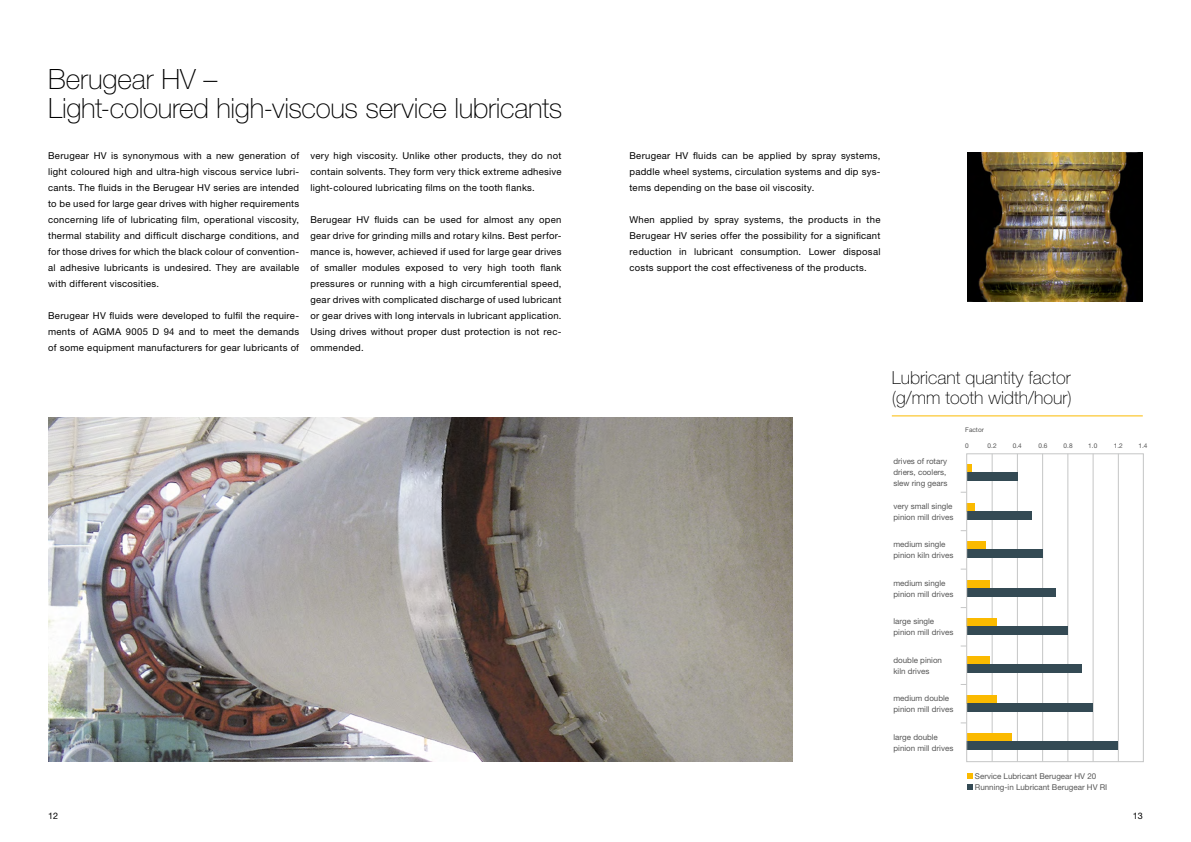
<style>
.page{position:relative;width:1191px;height:842px;background:#fff}
.page>*{position:absolute;margin:0;border:0;box-sizing:border-box;transform-origin:0 0}
.t1{font:100 28px/30px "Helvetica Neue LT Std";letter-spacing:-.01em;color:#000}
.t2{font:100 18px/20px "Helvetica Neue LT Std";color:#000}
.t3{font:9.5px/16px "Helvetica Neue LT Std";letter-spacing:.025em;color:#000;text-align:justify}
.t4{font:9px "Helvetica Neue LT Std";color:#000}
.t5{font:8px/11px "Helvetica Neue LT Std";color:#565656}
.t6{font:6.5px "Helvetica Neue LT Std";color:#565656}
</style>
<div class="page">
<svg style="left:967px;top:774px;width:5px;height:5px"></svg>
<svg style="left:967px;top:785px;width:5px;height:5px"></svg>
<hr style="left:1017px;top:454px;width:1px;height:308px;background:#c5c6c6">
<hr style="left:1042px;top:454px;width:1px;height:308px;background:#c5c6c6">
<hr style="left:992px;top:454px;width:1px;height:308px;background:#c5c6c6">
<hr style="left:1118px;top:454px;width:1px;height:308px;background:#c5c6c6">
<hr style="left:1067px;top:454px;width:1px;height:308px;background:#c5c6c6">
<hr style="left:1092px;top:454px;width:1px;height:308px;background:#c5c6c6">
<svg style="left:968px;top:464px;width:3px;height:8px"></svg>
<div style="left:967px;top:472px;width:50px;height:9px;background:#344a54"></div>
<div style="left:967px;top:733px;width:44px;height:9px;background:#fbba00"></div>
<div style="left:967px;top:742px;width:151px;height:8px;background:#344a54"></div>
<div style="left:967px;top:618px;width:30px;height:9px;background:#fbba00"></div>
<div style="left:967px;top:626px;width:100px;height:9px;background:#344a54"></div>
<div style="left:967px;top:695px;width:30px;height:9px;background:#fbba00"></div>
<div style="left:967px;top:703px;width:125px;height:9px;background:#344a54"></div>
<div style="left:967px;top:580px;width:22px;height:8px;background:#fbba00"></div>
<div style="left:967px;top:588px;width:88px;height:8px;background:#344a54"></div>
<div style="left:967px;top:657px;width:22px;height:8px;background:#fbba00"></div>
<div style="left:967px;top:665px;width:114px;height:8px;background:#344a54"></div>
<div style="left:967px;top:541px;width:18px;height:9px;background:#fbba00"></div>
<div style="left:967px;top:549px;width:75px;height:9px;background:#344a54"></div>
<div style="left:967px;top:503px;width:8px;height:8px;background:#fbba00"></div>
<div style="left:967px;top:511px;width:64px;height:8px;background:#344a54"></div>
<div style="left:966px;top:453px;width:177px;height:309px;border:1px solid #c5c6c6"></div>
<hr style="left:891px;top:415px;width:251px;height:1px;background:#fbba00">
<img style="left:967px;top:153px;width:175px;height:148px">
<img style="left:48px;top:418px;width:745px;height:344px">
<h1 class="t1" style="left:48px;top:64px;width:515px">Berugear HV –<br>Light-coloured high-viscous service lubricants</h1>
<p class="t3" style="left:48px;top:148px;width:252px">Berugear HV is synonymous with a new generation of light coloured high and ultra-high viscous service lubri&shy;cants. The fluids in the Berugear HV series are intended to be used for large gear drives with higher requirements concerning life of lubricating film, operational viscosity, thermal stability and difficult discharge conditions, and for those drives for which the black colour of convention&shy;al adhesive lubricants is undesired. They are available with different viscosities.</p>
<p class="t3" style="left:48px;top:308px;width:252px">Berugear HV fluids were developed to fulfil the require&shy;ments of AGMA 9005 D 94 and to meet the demands of some equipment manufacturers for gear lubricants of</p>
<p class="t3" style="left:310px;top:148px;width:252px">very high viscosity. Unlike other products, they do not contain solvents. They form very thick extreme adhesive light-coloured lubricating films on the tooth flanks.</p>
<p class="t3" style="left:310px;top:212px;width:252px">Berugear HV fluids can be used for almost any open gear drive for grinding mills and rotary kilns. Best perfor&shy;mance is, however, achieved if used for large gear drives of smaller modules exposed to very high tooth flank pressures or running with a high circumferential speed, gear drives with complicated discharge of used lubricant or gear drives with long intervals in lubricant application.<br>Using drives without proper dust protection is not rec&shy;ommended.</p>
<p class="t3" style="left:629px;top:148px;width:252px">Berugear HV fluids can be applied by spray systems, paddle wheel systems, circulation systems and dip sys&shy;tems depending on the base oil viscosity.</p>
<p class="t3" style="left:629px;top:212px;width:252px">When applied by spray systems, the products in the Berugear HV series offer the possibility for a significant reduction in lubricant consumption. Lower disposal costs support the cost effectiveness of the products.</p>
<h2 class="t2" style="left:891px;top:368px;width:182px">Lubricant quantity factor (g/mm tooth width/hour)</h2>
<p class="t6" style="left:965px;top:426px;width:20px">Factor</p>
<p class="t5" style="left:893px;top:455px;width:55px;text-align:justify">drives of rotary driers, coolers, slew ring gears</p>
<p class="t5" style="left:893px;top:500px;width:61px">very small single pinion mill drives</p>
<p class="t5" style="left:893px;top:539px;width:61px">medium single pinion kiln drives</p>
<p class="t5" style="left:893px;top:577px;width:61px">medium single pinion mill drives</p>
<p class="t5" style="left:893px;top:616px;width:61px">large single pinion mill drives</p>
<p class="t5" style="left:893px;top:654px;width:50px">double pinion kiln drives</p>
<p class="t5" style="left:893px;top:693px;width:61px">medium double pinion mill drives</p>
<p class="t5" style="left:893px;top:731px;width:61px">large double pinion mill drives</p>
<p class="t6" style="left:965px;top:442px;width:5px">0</p>
<p class="t6" style="left:987px;top:442px;width:11px">0.2</p>
<p class="t6" style="left:1012px;top:442px;width:11px">0.4</p>
<p class="t6" style="left:1038px;top:442px;width:11px">0.6</p>
<p class="t6" style="left:1063px;top:442px;width:11px">0.8</p>
<p class="t6" style="left:1088px;top:442px;width:11px">1.0</p>
<p class="t6" style="left:1113px;top:442px;width:11px">1.2</p>
<p class="t6" style="left:1138px;top:442px;width:11px">1.4</p>
<p class="t5" style="left:975px;top:771px;width:134px">Service Lubricant Berugear HV 20<br>Running-in Lubricant Berugear HV RI</p>
<p class="t4" style="left:48px;top:811px;width:12px">12</p>
<p class="t4" style="left:1132px;top:811px;width:12px">13</p>
</div>
